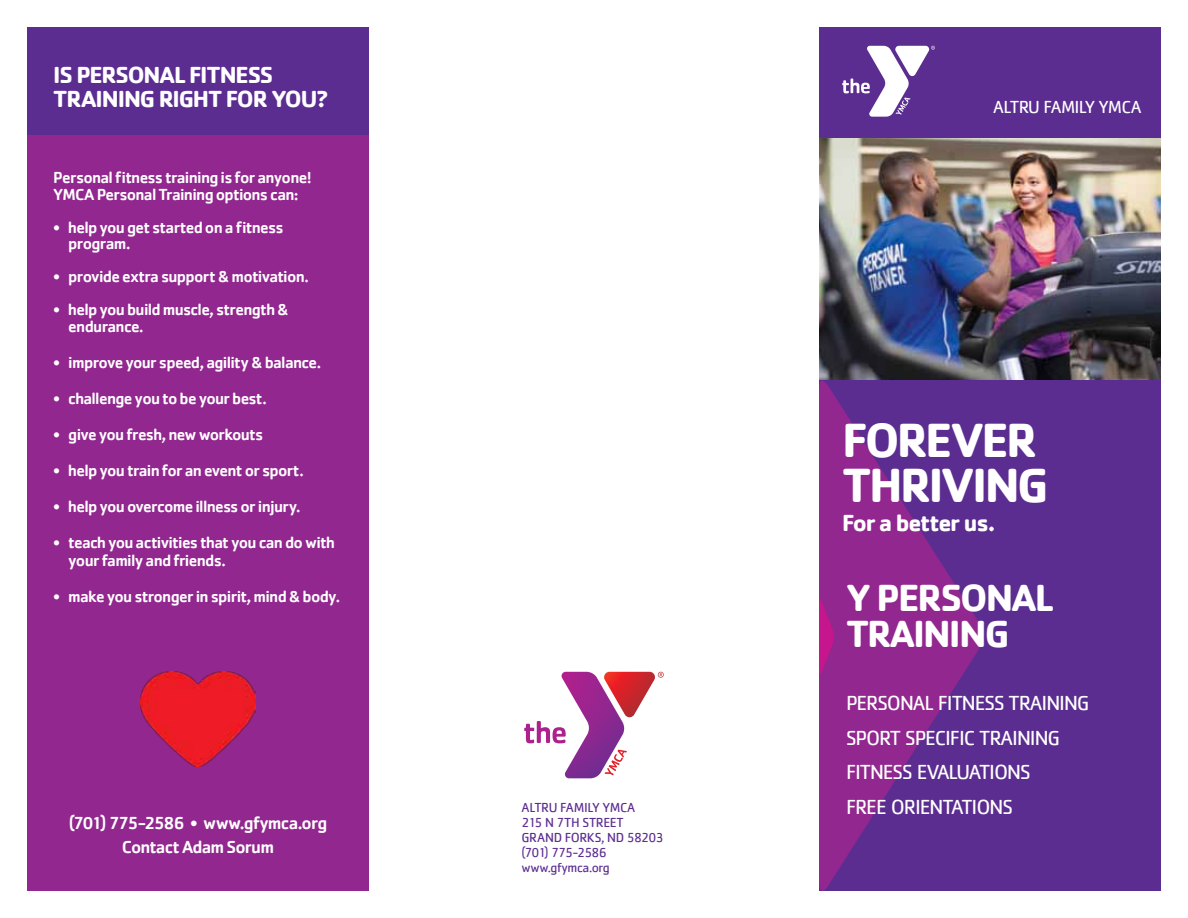
<style>
.page{position:relative;width:1188px;height:918px;background:#fff}
.page>*{position:absolute;margin:0;border:0;box-sizing:border-box;transform-origin:0 0}
.t1{font:700 49.5px/45px "Cachet";letter-spacing:-.055em;color:#fff}
.t2{font:700 39px/36px "Cachet";letter-spacing:-.05em;color:#fff}
.t3{font:700 24px/24px "Cachet";letter-spacing:-.05em;color:#fff}
.t4{font:21px/34.5px "Cachet";letter-spacing:-.05em;color:#fff}
.t5{font:500 18px/24px "Cachet";letter-spacing:-.05em;color:#fff;text-align:center}
.t6{font:18px "Cachet";letter-spacing:-.05em;color:#fff}
.t7{font:500 16.5px/16.5px "Cachet";letter-spacing:-.045em;color:#fff}
.t8{font:13.5px/15px "Cachet";letter-spacing:-.03em;color:#5c2d91}
</style>
<div class="page">
<img style="left:819px;top:137px;width:342px;height:244px">
<div style="left:819px;top:381px;width:342px;height:510px;background:#5c2d91"></div>
<svg style="left:819px;top:371px;width:168px;height:520px;fill:#92278f"></svg>
<svg style="left:819px;top:595px;width:16px;height:84px"></svg>
<div style="left:819px;top:27px;width:342px;height:110px;background:#5c2d91"></div>
<svg style="left:842px;top:46px;width:93px;height:71px"></svg>
<div style="left:27px;top:27px;width:342px;height:108px;background:#5c2d91"></div>
<div style="left:27px;top:135px;width:342px;height:756px;background:#92278f"></div>
<img style="left:141px;top:672px;width:114px;height:94px">
<svg style="left:524px;top:672px;width:140px;height:106px"></svg>
<h3 class="t3" style="left:53px;top:62px;width:277px">IS PERSONAL FITNESS<br>TRAINING RIGHT FOR YOU?</h3>
<p class="t7" style="left:53px;top:169px;width:260px">Personal fitness training is for anyone!<br>YMCA Personal Training options can:</p>
<p class="t7" style="left:68px;top:218px;width:217px;text-indent:-15px">• help you get started on a fitness program.</p>
<p class="t7" style="left:53px;top:268px;width:257px">• provide extra support &amp; motivation.</p>
<p class="t7" style="left:68px;top:301px;width:222px;text-indent:-15px">• help you build muscle, strength &amp; endurance.</p>
<p class="t7" style="left:53px;top:353px;width:270px">• improve your speed, agility &amp; balance.</p>
<p class="t7" style="left:53px;top:389px;width:215px">• challenge you to be your best.</p>
<p class="t7" style="left:53px;top:425px;width:212px">• give you fresh, new workouts</p>
<p class="t7" style="left:53px;top:461px;width:252px">• help you train for an event or sport.</p>
<p class="t7" style="left:53px;top:498px;width:249px">• help you overcome illness or injury.</p>
<p class="t7" style="left:68px;top:533px;width:268px;line-height:18px;text-indent:-15px">• teach you activities that you can do with your family and friends.</p>
<p class="t7" style="left:53px;top:588px;width:289px">• make you stronger in spirit, mind &amp; body.</p>
<p class="t5" style="left:69px;top:810px;width:260px">(701) 775-2586 • www.gfymca.org<br>Contact Adam Sorum</p>
<p class="t8" style="left:522px;top:800px;width:143px">ALTRU FAMILY YMCA<br>215 N 7TH STREET<br>GRAND FORKS, ND 58203 (701) 775-2586 www.gfymca.org</p>
<p class="t6" style="left:993px;top:96px;width:150px">ALTRU FAMILY YMCA</p>
<h1 class="t1" style="left:842px;top:417px;width:208px">FOREVER<br>THRIVING</h1>
<h3 class="t3" style="left:842px;top:510px;width:155px">For a better us.</h3>
<h2 class="t2" style="left:846px;top:579px;width:209px">Y PERSONAL<br>TRAINING</h2>
<p class="t4" style="left:846px;top:686px;width:245px">PERSONAL FITNESS TRAINING<br>SPORT SPECIFIC TRAINING<br>FITNESS EVALUATIONS<br>FREE ORIENTATIONS</p>
</div>
